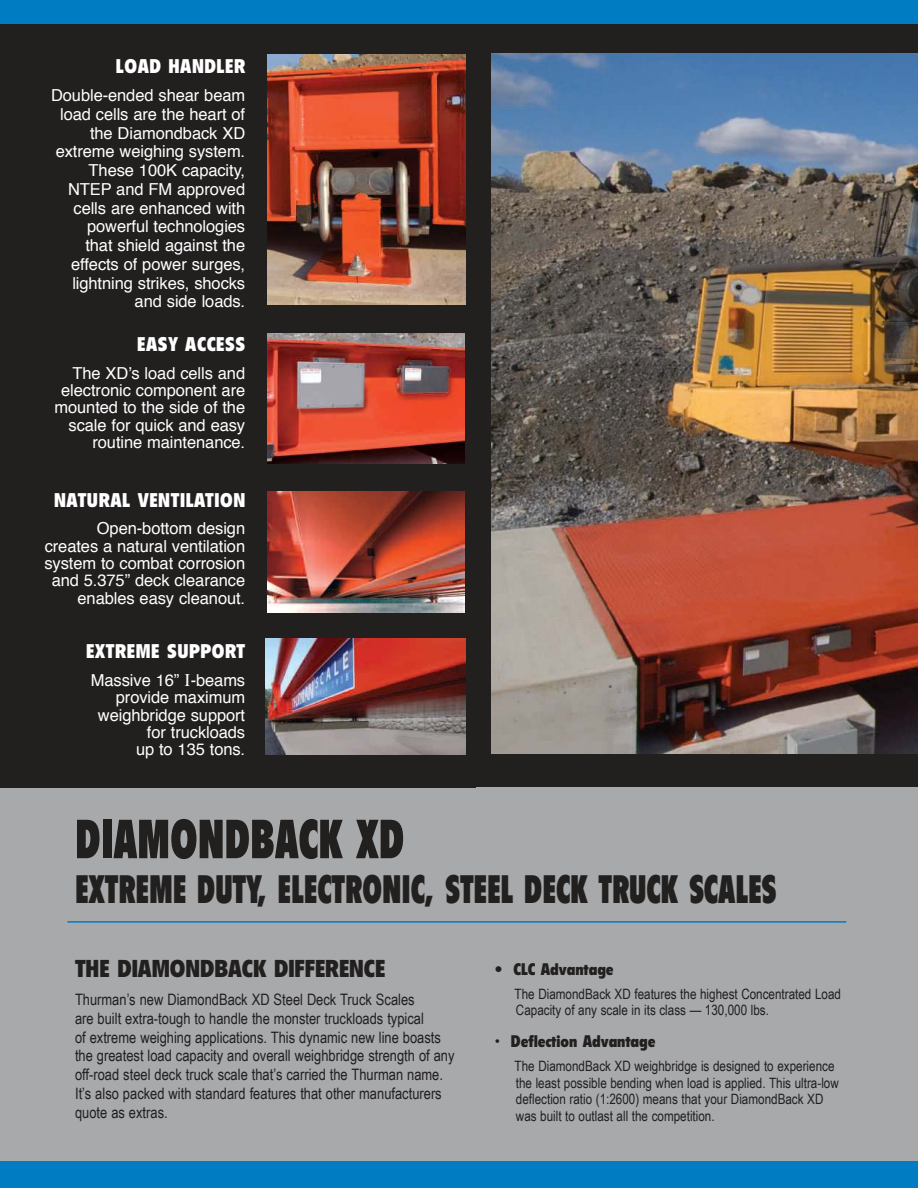
<style>
.page{position:relative;width:918px;height:1188px;background:#fff}
.page>*{position:absolute;margin:0;border:0;box-sizing:border-box;transform-origin:0 0}
.t1{font:900 condensed 54px "Flyer";letter-spacing:-.005em;color:#221f1f}
.t2{font:900 condensed 39px "Flyer";letter-spacing:-.005em;color:#221f1f}
.t3{font:900 condensed 24px "Flyer";color:#221f1f}
.t4{font:900 condensed 19.5px "Flyer";letter-spacing:.03em;color:#fff}
.t5{font:16.5px/17.4px "Helvetica";letter-spacing:-.005em;color:#fff;text-align:right}
.t6{font:900 condensed 16.5px "Flyer";color:#221f1f}
.t7{font:15.75px/18.8px "Arial Narrow";color:#221f1f}
.t8{font:14.25px/16.5px "Arial Narrow";color:#221f1f}
.s1{font-family:"Big Caslon";font-weight:500}
.s2{font-family:"Helvetica";font-weight:400;font-stretch:normal}
</style>
<div class="page">
<div style="left:0;top:779px;width:918px;height:389px;background:#a7a9ab"></div>
<div style="left:0;top:21px;width:475px;height:766px;background:#221f1f"></div>
<div style="left:474px;top:22px;width:444px;height:765px;background:#221f1f"></div>
<div style="left:0;top:1161px;width:918px;height:27px;background:#007cc2"></div>
<hr style="left:68px;top:921px;width:778px;height:2px;background:#007cc2">
<img style="left:266px;top:639px;width:200px;height:116px">
<img style="left:491px;top:53px;width:427px;height:700px">
<img style="left:267px;top:334px;width:198px;height:130px">
<img style="left:268px;top:54px;width:197px;height:251px">
<img style="left:267px;top:491px;width:198px;height:122px">
<div style="left:0;top:0;width:918px;height:24px;background:#007cc2"></div>
<p class="t4" style="left:116px;top:59px;width:131px">LOAD HANDLER</p>
<p class="t5" style="left:51px;top:87px;width:196px;line-height:18.8px">Double-ended shear beam load cells are the heart of the Diamondback XD extreme weighing system.<br>These 100K capacity,<br>NTEP and FM approved cells are enhanced with powerful technologies<br>that shield against the effects of power surges, lightning strikes, shocks and side loads.</p>
<p class="t4" style="left:137px;top:337px;width:109px">EASY ACCESS</p>
<p class="t5" style="left:55px;top:366px;width:192px">The XD’s load cells and electronic component are mounted to the side of the scale for quick and easy routine maintenance.</p>
<p class="t4" style="left:54px;top:493px;width:193px">NATURAL VENTILATION</p>
<p class="t5" style="left:44px;top:521px;width:202px">Open-bottom design creates a natural ventilation system to combat corrosion and 5.375” deck clearance enables easy cleanout.</p>
<p class="t4" style="left:86px;top:644px;width:161px">EXTREME SUPPORT</p>
<p class="t5" style="left:91px;top:673px;width:156px">Massive 16” <span class="s1">I</span>-beams provide maximum weighbridge support for truckloads<br>up to 135 tons.</p>
<h1 class="t1" style="left:75px;top:819px;width:331px">DIAMONDBACK XD</h1>
<h2 class="t2" style="left:75px;top:875px;width:703px">EXTREME DUTY, ELECTRONIC, STEEL DECK TRUCK SCALES</h2>
<h3 class="t3" style="left:75px;top:960px;width:312px">THE DIAMONDBACK DIFFERENCE</h3>
<p class="t7" style="left:75px;top:992px;width:381px">Thurman’s new DiamondBack XD Steel Deck Truck Scales<br>are built extra-tough to handle the monster truckloads typical<br>of extreme weighing applications. This dynamic new line boasts the greatest load capacity and overall weighbridge strength of any off-road steel deck truck scale that’s carried the Thurman name.<br>It’s also packed with standard features that other manufacturers quote as extras.</p>
<p class="t6" style="left:494px;top:963px;width:121px">• CLC Advantage</p>
<p class="t8" style="left:515px;top:987px;width:328px">The DiamondBack XD features the highest Concentrated Load<br>Capacity of any scale in its class — 130,000 lbs.</p>
<p class="t6" style="left:494px;top:1036px;width:162px"><span class="s2">•</span> Deflection Advantage</p>
<p class="t8" style="left:515px;top:1059px;width:326px">The DiamondBack XD weighbridge is designed to experience the least possible bending when load is applied. This ultra-low deflection ratio (1:2600) means that your DiamondBack XD was built to outlast all the competition.</p>
</div>
